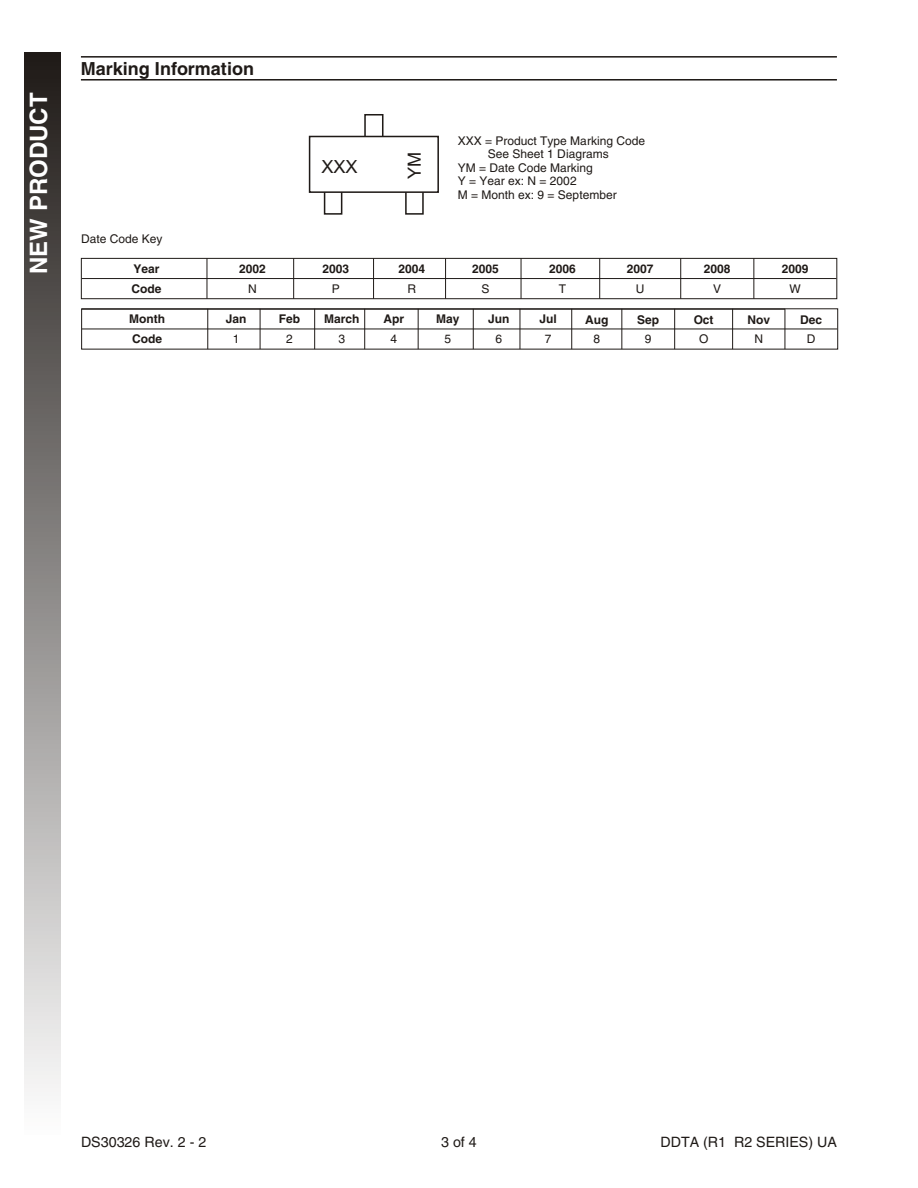
<style>
.page{position:relative;width:918px;height:1188px;background:#fff}
.page>*{position:absolute;margin:0;border:0;box-sizing:border-box;transform-origin:0 0}
.t1{font:700 24px "Helvetica";color:#fff}
.t2{font:18.15px "Arial";color:#1f1a17}
.t3{font:700 18px "Helvetica";color:#1f1a17}
.t4{font:14.25px "Helvetica";color:#1f1a17}
.t5{font:12px "Helvetica";color:#1f1a17}
.t6{font:700 12px "Helvetica";color:#1f1a17}
</style>
<div class="page">
<div style="left:24px;top:53px;width:36px;height:1081px;background:linear-gradient(to bottom,#1f1a17,#fefdfd)"></div>
<div style="left:309px;top:136px;width:130px;height:57px;border:2px solid #1f1a17"></div>
<div style="left:364px;top:114px;width:20px;height:23px;border:2px solid #1f1a17"></div>
<div style="left:324px;top:191px;width:18px;height:24px;border:2px solid #1f1a17"></div>
<div style="left:405px;top:191px;width:19px;height:24px;border:2px solid #1f1a17"></div>
<hr style="left:81px;top:56px;width:756px;height:2px;background:#1f1a17">
<hr style="left:81px;top:79px;width:756px;height:2px;background:#1f1a17">
<div style="left:81px;top:308px;width:757px;height:41px;border:1px solid #1f1a17"></div>
<hr style="left:82px;top:309px;width:703px;height:1px;background:#1f1a17">
<hr style="left:82px;top:329px;width:755px;height:1px;background:#1f1a17">
<hr style="left:207px;top:309px;width:1px;height:40px;background:#1f1a17">
<hr style="left:260px;top:309px;width:1px;height:40px;background:#1f1a17">
<hr style="left:314px;top:309px;width:1px;height:40px;background:#1f1a17">
<hr style="left:364px;top:309px;width:1px;height:40px;background:#1f1a17">
<hr style="left:418px;top:309px;width:1px;height:40px;background:#1f1a17">
<hr style="left:473px;top:309px;width:1px;height:40px;background:#1f1a17">
<hr style="left:520px;top:309px;width:1px;height:40px;background:#1f1a17">
<hr style="left:571px;top:309px;width:1px;height:40px;background:#1f1a17">
<hr style="left:621px;top:309px;width:1px;height:40px;background:#1f1a17">
<hr style="left:674px;top:309px;width:1px;height:40px;background:#1f1a17">
<hr style="left:732px;top:309px;width:1px;height:40px;background:#1f1a17">
<hr style="left:785px;top:309px;width:1px;height:40px;background:#1f1a17">
<div style="left:81px;top:258px;width:756px;height:41px;border:1px solid #1f1a17"></div>
<hr style="left:82px;top:278px;width:754px;height:1px;background:#1f1a17">
<hr style="left:207px;top:258px;width:1px;height:41px;background:#1f1a17">
<hr style="left:293px;top:258px;width:1px;height:41px;background:#1f1a17">
<hr style="left:373px;top:258px;width:1px;height:41px;background:#1f1a17">
<hr style="left:445px;top:258px;width:1px;height:41px;background:#1f1a17">
<hr style="left:521px;top:258px;width:1px;height:41px;background:#1f1a17">
<hr style="left:599px;top:258px;width:1px;height:41px;background:#1f1a17">
<hr style="left:680px;top:258px;width:1px;height:41px;background:#1f1a17">
<hr style="left:753px;top:258px;width:1px;height:41px;background:#1f1a17">
<h1 class="t1" style="left:29px;top:274px;width:183px;rotate:-90deg">NEW PRODUCT</h1>
<h3 class="t3" style="left:81px;top:61px;width:175px">Marking Information</h3>
<p class="t5" style="left:81px;top:234px;width:83px">Date Code Key</p>
<h2 class="t2" style="left:321px;top:160px;width:38px">XXX</h2>
<h2 class="t2" style="left:408px;top:179px;width:29px;rotate:-90deg">YM</h2>
<p class="t5" style="left:458px;top:136px;width:189px">XXX = Product Type Marking Code</p>
<p class="t5" style="left:488px;top:149px;width:122px">See Sheet 1 Diagrams</p>
<p class="t5" style="left:458px;top:163px;width:137px">YM = Date Code Marking</p>
<p class="t5" style="left:458px;top:176px;width:120px">Y = Year ex: N = 2002</p>
<p class="t5" style="left:458px;top:190px;width:160px">M = Month ex: 9 = September</p>
<p class="t6" style="left:134px;top:264px;width:28px">Year</p>
<p class="t6" style="left:239px;top:264px;width:28px">2002</p>
<p class="t6" style="left:323px;top:264px;width:28px">2003</p>
<p class="t6" style="left:398px;top:264px;width:28px">2004</p>
<p class="t6" style="left:472px;top:264px;width:28px">2005</p>
<p class="t6" style="left:549px;top:264px;width:28px">2006</p>
<p class="t6" style="left:627px;top:264px;width:28px">2007</p>
<p class="t6" style="left:704px;top:264px;width:28px">2008</p>
<p class="t6" style="left:782px;top:264px;width:28px">2009</p>
<p class="t6" style="left:132px;top:283px;width:31px">Code</p>
<p class="t5" style="left:248px;top:283px;width:10px">N</p>
<p class="t5" style="left:332px;top:283px;width:10px">P</p>
<p class="t5" style="left:407px;top:283px;width:10px">R</p>
<p class="t5" style="left:482px;top:283px;width:10px">S</p>
<p class="t5" style="left:559px;top:283px;width:9px">T</p>
<p class="t5" style="left:636px;top:284px;width:10px">U</p>
<p class="t5" style="left:713px;top:284px;width:10px">V</p>
<p class="t5" style="left:789px;top:284px;width:13px">W</p>
<p class="t6" style="left:129px;top:314px;width:37px">Month</p>
<p class="t6" style="left:226px;top:314px;width:22px">Jan</p>
<p class="t6" style="left:279px;top:314px;width:23px">Feb</p>
<p class="t6" style="left:324px;top:314px;width:37px">March</p>
<p class="t6" style="left:383px;top:314px;width:22px">Apr</p>
<p class="t6" style="left:436px;top:314px;width:25px">May</p>
<p class="t6" style="left:488px;top:314px;width:23px">Jun</p>
<p class="t6" style="left:539px;top:314px;width:19px">Jul</p>
<p class="t6" style="left:585px;top:314px;width:25px">Aug</p>
<p class="t6" style="left:637px;top:314px;width:24px">Sep</p>
<p class="t6" style="left:694px;top:314px;width:21px">Oct</p>
<p class="t6" style="left:747px;top:314px;width:24px">Nov</p>
<p class="t6" style="left:800px;top:314px;width:24px">Dec</p>
<p class="t6" style="left:132px;top:334px;width:31px">Code</p>
<p class="t5" style="left:233px;top:334px;width:8px">1</p>
<p class="t5" style="left:286px;top:334px;width:8px">2</p>
<p class="t5" style="left:339px;top:334px;width:8px">3</p>
<p class="t5" style="left:390px;top:334px;width:8px">4</p>
<p class="t5" style="left:445px;top:334px;width:8px">5</p>
<p class="t5" style="left:496px;top:334px;width:8px">6</p>
<p class="t5" style="left:545px;top:334px;width:8px">7</p>
<p class="t5" style="left:593px;top:334px;width:8px">8</p>
<p class="t5" style="left:645px;top:334px;width:8px">9</p>
<p class="t5" style="left:699px;top:334px;width:11px">O</p>
<p class="t5" style="left:754px;top:334px;width:10px">N</p>
<p class="t5" style="left:807px;top:334px;width:10px">D</p>
<p class="t4" style="left:81px;top:1136px;width:127px">DS30326 Rev. 2 - 2</p>
<p class="t4" style="left:441px;top:1136px;width:37px">3 of 4</p>
<p class="t4" style="left:660px;top:1136px;width:178px">DDTA (R1 R2 SERIES) UA</p>
</div>
